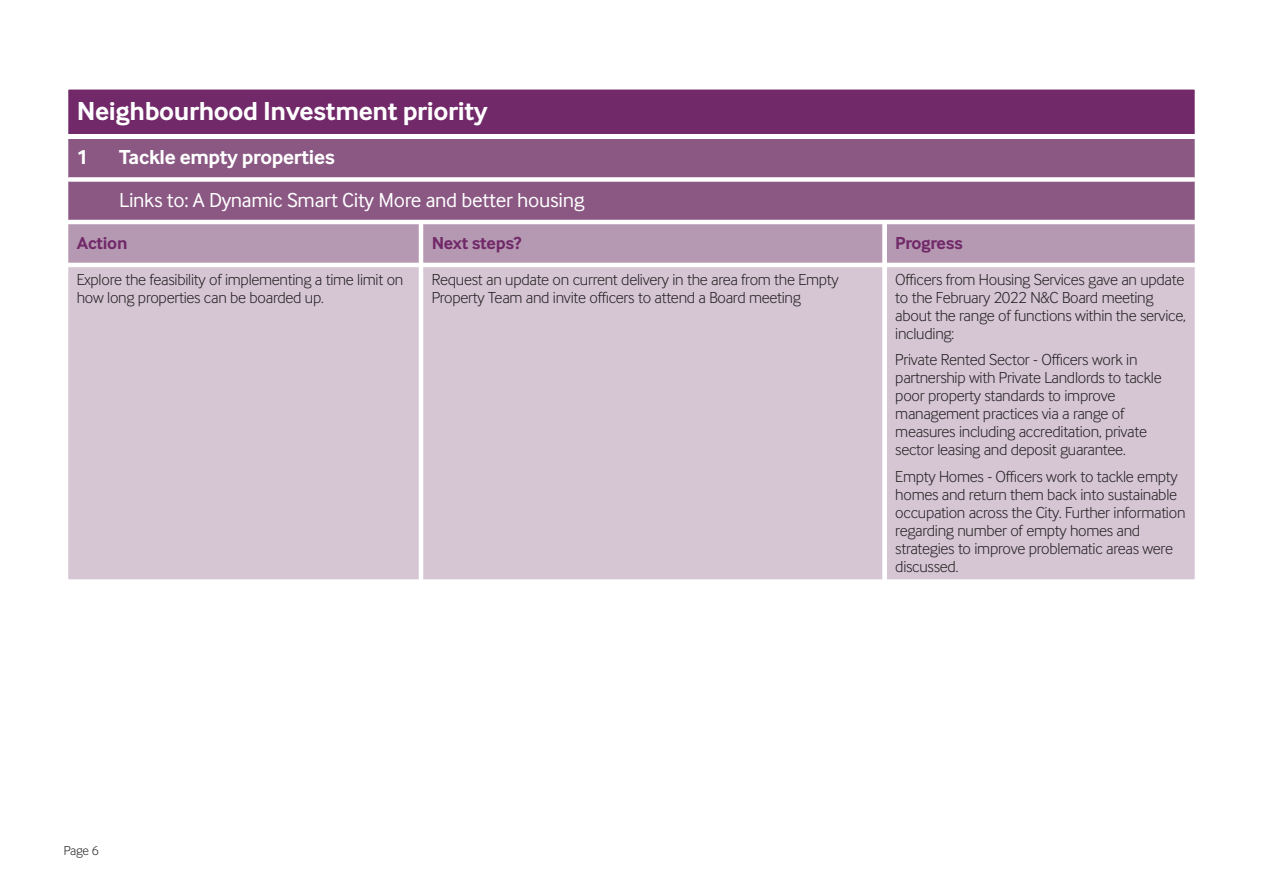
<style>
.page{position:relative;width:1263px;height:893px;background:#fff}
.page>*{position:absolute;margin:0;border:0;box-sizing:border-box;transform-origin:0 0}
.t1{font:700 27px "Inter Face Da Ma";letter-spacing:-.015em;color:#fff}
.t2{font:21px "Inter Face Da Ma";letter-spacing:-.015em;color:#fff}
.t3{font:700 21px "Inter Face Da Ma";letter-spacing:-.015em;color:#fff}
.t4{font:700 18px "Inter Face Da Ma";letter-spacing:-.015em;color:#712969}
.t5{font:16.5px/18px "Inter Face Da Ma Lt";letter-spacing:-.015em;color:#231f20}
.t6{font:13.5px "Inter Face Da Ma Lt";color:#231f20}
</style>
<div class="page">
<svg style="left:68px;top:89px;width:1127px;height:491px;background:#bda2ba"></svg>
<hr style="left:419px;top:224px;width:4px;height:355px;background:#fff">
<div style="left:882px;top:224px;width:5px;height:355px;background:#fff"></div>
<div style="left:68px;top:134px;width:1127px;height:5px;background:#fff"></div>
<div style="left:68px;top:177px;width:1127px;height:5px;background:#fff"></div>
<hr style="left:68px;top:220px;width:1127px;height:4px;background:#fff">
<hr style="left:68px;top:263px;width:351px;height:4px;background:#fff">
<hr style="left:423px;top:263px;width:459px;height:4px;background:#fff">
<hr style="left:887px;top:263px;width:308px;height:4px;background:#fff">
<h1 class="t1" style="left:77px;top:102px;width:412px">Neighbourhood Investment priority</h1>
<p class="t3" style="left:77px;top:150px;width:13px">1</p>
<p class="t3" style="left:119px;top:150px;width:217px">Tackle empty properties</p>
<p class="t2" style="left:119px;top:193px;width:467px">Links to: A Dynamic Smart City More and better housing</p>
<p class="t4" style="left:77px;top:237px;width:52px">Action</p>
<p class="t4" style="left:432px;top:237px;width:91px">Next steps?</p>
<p class="t4" style="left:895px;top:237px;width:69px">Progress</p>
<p class="t5" style="left:77px;top:272px;width:328px">Explore the feasibility of implementing a time limit on how long properties can be boarded up.</p>
<p class="t5" style="left:432px;top:272px;width:409px">Request an update on current delivery in the area from the Empty<br>Property Team and invite officers to attend a Board meeting</p>
<p class="t5" style="left:895px;top:272px;width:292px">Officers from Housing Services gave an update to the February 2022 N&amp;C Board meeting about the range of functions within the service, including:</p>
<p class="t5" style="left:895px;top:352px;width:268px">Private Rented Sector - Officers work in partnership with Private Landlords to tackle poor property standards to improve management practices via a range of measures including accreditation, private sector leasing and deposit guarantee.</p>
<p class="t5" style="left:895px;top:469px;width:292px">Empty Homes - Officers work to tackle empty homes and return them back into sustainable occupation across the City. Further information regarding number of empty homes and strategies to improve problematic areas were discussed.</p>
<p class="t6" style="left:64px;top:845px;width:36px">Page 6</p>
</div>
